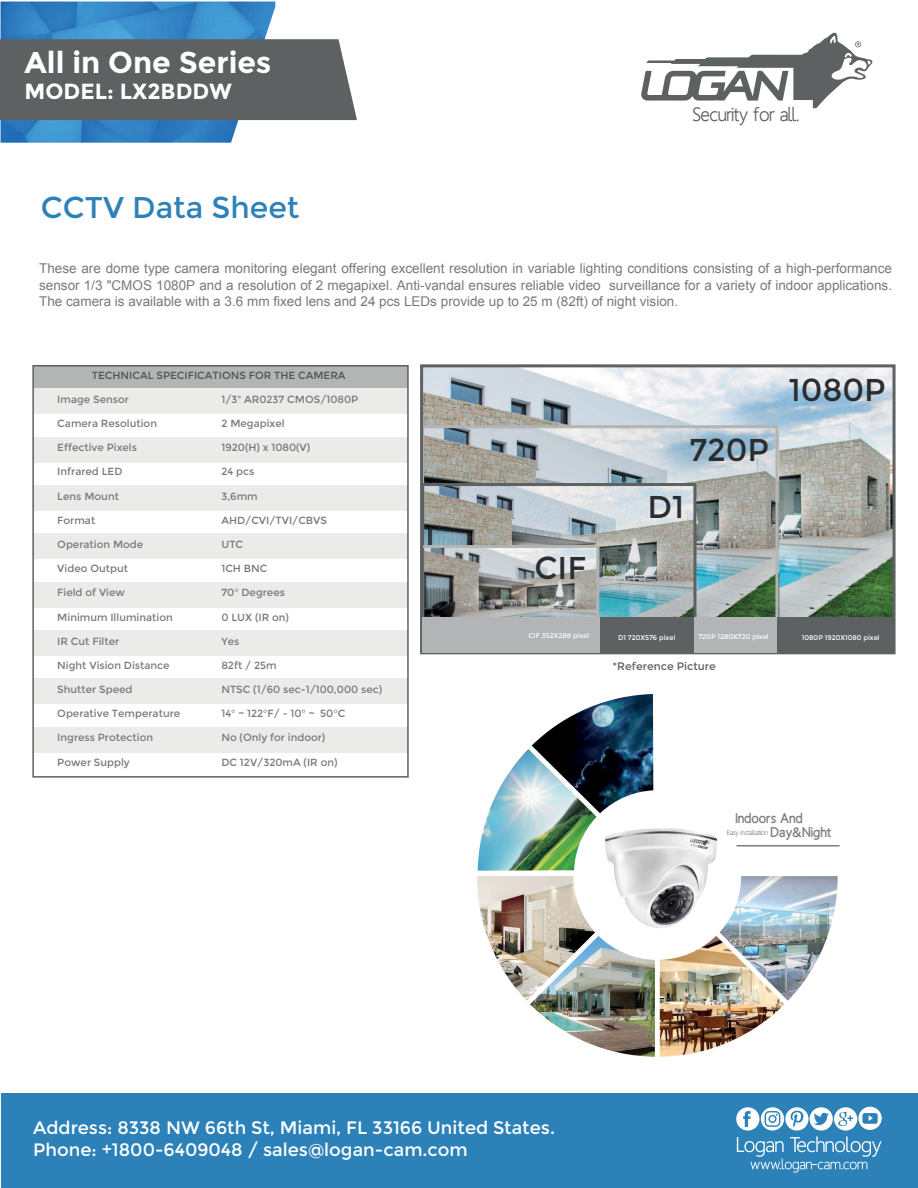
<style>
.page{position:relative;width:918px;height:1188px;background:#fff}
.page>*{position:absolute;margin:0;border:0;box-sizing:border-box;transform-origin:0 0}
.t1{font:31.5px "Montserrat";color:#2b2e31}
.t2{font:700 30px "Montserrat";color:#fff}
.t3{font:30px "Montserrat";color:#2c82b8}
.t4{font:700 21.9px "Montserrat";color:#fff}
.t5{font:19.2px "Homizio";color:#5d6162}
.t6{font:18px/21.6px "Montserrat";color:#fff}
.t7{font:900 14.1px/13.6px "Homizio";color:#7c8081}
.t8{font:13.5px/16.2px "Arial";color:#777a7b;text-align:justify}
.t9{font:10.8px "Montserrat";color:#5d6162}
.t10{font:10.35px "Montserrat";color:#767a7b}
.t11{font:10.35px "Montserrat";color:#515556}
.t12{font:7.05px "Homizio";color:#7c8081}
.t13{font:6.9px "Montserrat";color:#fff}
</style>
<div class="page">
<img style="left:1px;top:2px;width:274px;height:141px">
<div style="left:0;top:39px;width:357px;height:81px;background:#5d6162"></div>
<svg style="left:641px;top:33px;width:231px;height:75px"></svg>
<div style="left:1px;top:1094px;width:917px;height:94px;background:#2c82b8"></div>
<svg style="left:736px;top:1107px;width:146px;height:66px"></svg>
<img style="left:530px;top:948px;width:125px;height:109px">
<img style="left:477px;top:876px;width:118px;height:125px">
<img style="left:729px;top:876px;width:109px;height:125px">
<img style="left:660px;top:936px;width:125px;height:121px">
<hr style="left:737px;top:845px;width:103px;height:2px;background:#7c8081">
<img style="left:478px;top:749px;width:115px;height:122px">
<img style="left:532px;top:694px;width:121px;height:119px">
<img style="left:424px;top:368px;width:468px;height:250px">
<div style="left:421px;top:425px;width:357px;height:219px;border:3px solid #b2b4b5"></div>
<div style="left:421px;top:483px;width:275px;height:171px;border:3px solid #5d6162"></div>
<div style="left:777px;top:618px;width:117px;height:35px;background:#5d6162"></div>
<div style="left:600px;top:618px;width:95px;height:35px;background:#5d6162"></div>
<div style="left:420px;top:545px;width:179px;height:107px;border:3px solid #b2b4b5"></div>
<div style="left:420px;top:364px;width:476px;height:290px;border:3px solid #5d6162"></div>
<div style="left:695px;top:618px;width:82px;height:35px;background:#b2b4b5"></div>
<div style="left:423px;top:617px;width:177px;height:35px;background:#b2b4b5"></div>
<div style="left:33px;top:366px;width:375px;height:24px;background:#b3b5b5"></div>
<div style="left:33px;top:388px;width:375px;height:26px;background:#ebebea"></div>
<div style="left:33px;top:437px;width:375px;height:25px;background:#ebebea"></div>
<div style="left:33px;top:485px;width:375px;height:26px;background:#ebebea"></div>
<div style="left:33px;top:533px;width:375px;height:26px;background:#ebebea"></div>
<div style="left:33px;top:582px;width:375px;height:26px;background:#ebebea"></div>
<div style="left:33px;top:630px;width:375px;height:26px;background:#ebebea"></div>
<div style="left:33px;top:678px;width:375px;height:26px;background:#ebebea"></div>
<div style="left:33px;top:727px;width:375px;height:26px;background:#ebebea"></div>
<div style="left:32px;top:365px;width:377px;height:413px;border:2px solid #5d6162"></div>
<img style="left:593px;top:812px;width:136px;height:136px">
<h2 class="t2" style="left:25px;top:45px;width:248px">All in One Series</h2>
<h3 class="t4" style="left:25px;top:78px;width:209px">MODEL: LX2BDDW</h3>
<h2 class="t3" style="left:41px;top:190px;width:260px">CCTV Data Sheet</h2>
<h3 class="t5" style="left:693px;top:103px;width:108px">Security for all.</h3>
<p class="t8" style="left:39px;top:261px;width:854px">These are dome type camera monitoring elegant offering excellent resolution in variable lighting conditions consisting of a high-performance sensor 1/3 "CMOS 1080P and a resolution of 2 megapixel. Anti-vandal ensures reliable video surveillance for a variety of indoor applications.<br>The camera is available with a 3.6 mm fixed lens and 24 pcs LEDs provide up to 25 m (82ft) of night vision.</p>
<p class="t11" style="left:92px;top:369px;width:255px">TECHNICAL SPECIFICATIONS FOR THE CAMERA</p>
<p class="t10" style="left:57px;top:393px;width:73px">Image Sensor</p>
<p class="t10" style="left:221px;top:393px;width:138px">1/3" AR0237 CMOS/1080P</p>
<p class="t10" style="left:57px;top:417px;width:101px">Camera Resolution</p>
<p class="t10" style="left:221px;top:417px;width:65px">2 Megapixel</p>
<p class="t10" style="left:57px;top:442px;width:81px">Effective Pixels</p>
<p class="t10" style="left:221px;top:442px;width:90px">1920(H) x 1080(V)</p>
<p class="t10" style="left:57px;top:466px;width:67px">Infrared LED</p>
<p class="t10" style="left:221px;top:466px;width:35px">24 pcs</p>
<p class="t10" style="left:57px;top:490px;width:63px">Lens Mount</p>
<p class="t10" style="left:221px;top:490px;width:38px">3,6mm</p>
<p class="t10" style="left:57px;top:514px;width:40px">Format</p>
<p class="t10" style="left:221px;top:514px;width:107px">AHD/CVI/TVI/CBVS</p>
<p class="t10" style="left:57px;top:538px;width:88px">Operation Mode</p>
<p class="t10" style="left:221px;top:538px;width:23px">UTC</p>
<p class="t10" style="left:57px;top:563px;width:72px">Video Output</p>
<p class="t10" style="left:221px;top:563px;width:48px">1CH BNC</p>
<p class="t10" style="left:57px;top:587px;width:69px">Field of View</p>
<p class="t10" style="left:221px;top:587px;width:65px">70° Degrees</p>
<p class="t10" style="left:57px;top:611px;width:117px">Minimum Illumination</p>
<p class="t10" style="left:221px;top:611px;width:69px">0 LUX (IR on)</p>
<p class="t10" style="left:57px;top:635px;width:63px">IR Cut Filter</p>
<p class="t10" style="left:221px;top:635px;width:20px">Yes</p>
<p class="t10" style="left:57px;top:659px;width:114px">Night Vision Distance</p>
<p class="t10" style="left:221px;top:659px;width:57px">82ft / 25m</p>
<p class="t10" style="left:57px;top:683px;width:77px">Shutter Speed</p>
<p class="t10" style="left:221px;top:683px;width:162px">NTSC (1/60 sec-1/100,000 sec)</p>
<p class="t10" style="left:57px;top:708px;width:124px">Operative Temperature</p>
<p class="t10" style="left:221px;top:708px;width:125px">14° ~ 122°F/ - 10° ~ 50°C</p>
<p class="t10" style="left:57px;top:732px;width:97px">Ingress Protection</p>
<p class="t10" style="left:221px;top:732px;width:106px">No (Only for indoor)</p>
<p class="t10" style="left:57px;top:756px;width:74px">Power Supply</p>
<p class="t10" style="left:221px;top:756px;width:118px">DC 12V/320mA (IR on)</p>
<h1 class="t1" style="left:534px;top:550px;width:54px">CIF</h1>
<h1 class="t1" style="left:689px;top:432px;width:81px">720P</h1>
<h1 class="t1" style="left:647px;top:489px;width:38px">D1</h1>
<h1 class="t1" style="left:789px;top:372px;width:99px">1080P</h1>
<p class="t13" style="left:529px;top:632px;width:62px">CIF 352X288 pixel</p>
<p class="t13" style="left:618px;top:633px;width:59px">D1 720X576 pixel</p>
<p class="t13" style="left:698px;top:632px;width:72px">720P 1280X720 pixel</p>
<p class="t13" style="left:802px;top:633px;width:79px">1080P 1920X1080 pixel</p>
<p class="t9" style="left:613px;top:660px;width:105px">*Reference Picture</p>
<h3 class="t7" style="left:771px;top:811px;width:62px;text-indent:-35px">Indoors And<br>Day&amp;Night</h3>
<p class="t12" style="left:727px;top:828px;width:42px">Easy installation</p>
<h3 class="t6" style="left:33px;top:1117px;width:523px">Address: 8338 NW 66th St, Miami, FL 33166 United States.<br>Phone: +1800-6409048 / sales@logan-cam.com</h3>
</div>
